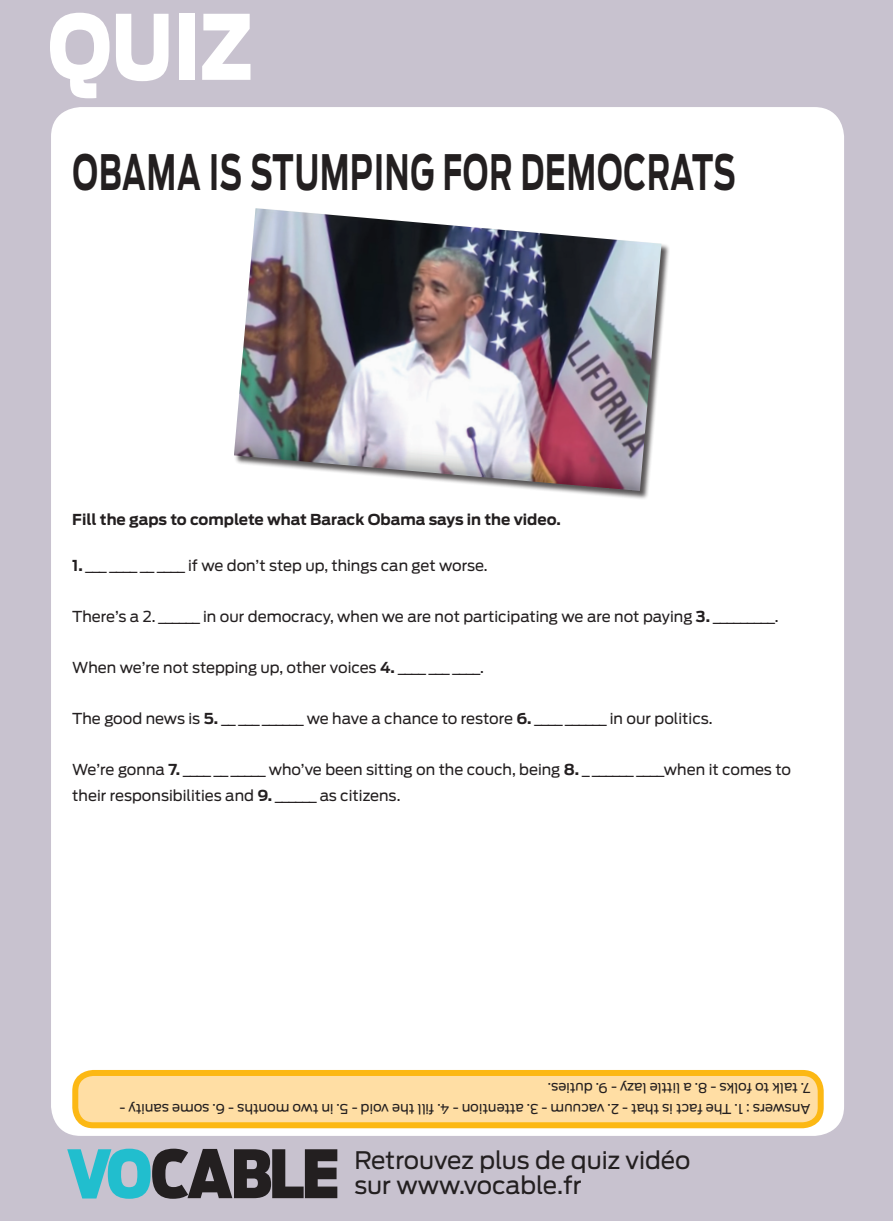
<style>
.page{position:relative;width:893px;height:1221px;background:#fff}
.page>*{position:absolute;margin:0;border:0;box-sizing:border-box;transform-origin:0 0}
.t1{font:900 89.1px "Antenna";color:#fff;scale:.83 1}
.t2{font:700 48.45px "Antenna";letter-spacing:.03em;color:#231f20;scale:.62 1}
.t3{font:24px/25.5px "Antenna";color:#231f20}
.t4{font:15px/25.5px "Antenna";color:#231f20}
.t5{font:700 15px "Antenna";color:#231f20}
.t6{font:13.5px "Antenna";color:#231f20}
.s1{font-weight:700}
</style>
<div class="page">
<div style="left:0;top:0;width:893px;height:1220px;background:#c8c2cf"></div>
<div style="left:51px;top:107px;width:793px;height:1028px;background:#fff;border-radius:30px"></div>
<svg style="left:67px;top:1148px;width:270px;height:50px"></svg>
<div style="left:75px;top:1072px;width:746px;height:53px;background:#ffdea4;border-radius:18px"></div>
<div style="left:72px;top:1069px;width:752px;height:59px;border:6px solid #fcb814;border-radius:18px"></div>
<div style="left:234px;top:208px;width:436px;height:291px;background:#231f20;opacity:.75"></div>
<img style="left:234px;top:208px;width:427px;height:283px">
<h1 class="t1" style="left:48px;top:-6px;width:248px">QUIZ</h1>
<h2 class="t2" style="left:73px;top:143px;width:1071px">OBAMA IS STUMPING FOR DEMOCRATS</h2>
<p class="t5" style="left:72px;top:510px;width:490px">Fill the gaps to complete what Barack Obama says in the video.</p>
<p class="t4" style="left:72px;top:553px;width:417px"><span class="s1">1.</span> ___ ____ __ ____ if we don’t step up, things can get worse.</p>
<p class="t4" style="left:72px;top:604px;width:708px">There’s a 2. ______ in our democracy, when we are not participating we are not paying <span class="s1">3.</span> _________.</p>
<p class="t4" style="left:72px;top:655px;width:413px">When we’re not stepping up, other voices <span class="s1">4.</span> ____ ___ ____.</p>
<p class="t4" style="left:72px;top:706px;width:642px">The good news is <span class="s1">5.</span> __ ___ ______ we have a chance to restore <span class="s1">6.</span> ____ ______ in our politics.</p>
<p class="t4" style="left:72px;top:757px;width:720px">We’re gonna <span class="s1">7.</span> ____ __ _____ who’ve been sitting on the couch, being <span class="s1">8.</span> _ ______ ____when it comes to their responsibilities and <span class="s1">9.</span> ______ as citizens.</p>
<p class="t6" style="left:810px;top:1095px;width:264px;rotate:-180deg">7. talk to folks - 8. a little lazy - 9. duties.</p>
<p class="t6" style="left:810px;top:1116px;width:692px;rotate:-180deg">Answers : 1. The fact is that - 2. vacuum - 3. attention - 4. fill the void - 5. in two months - 6. some sanity -</p>
<h3 class="t3" style="left:354px;top:1147px;width:338px">Retrouvez plus de quiz vidéo sur www.vocable.fr</h3>
</div>
